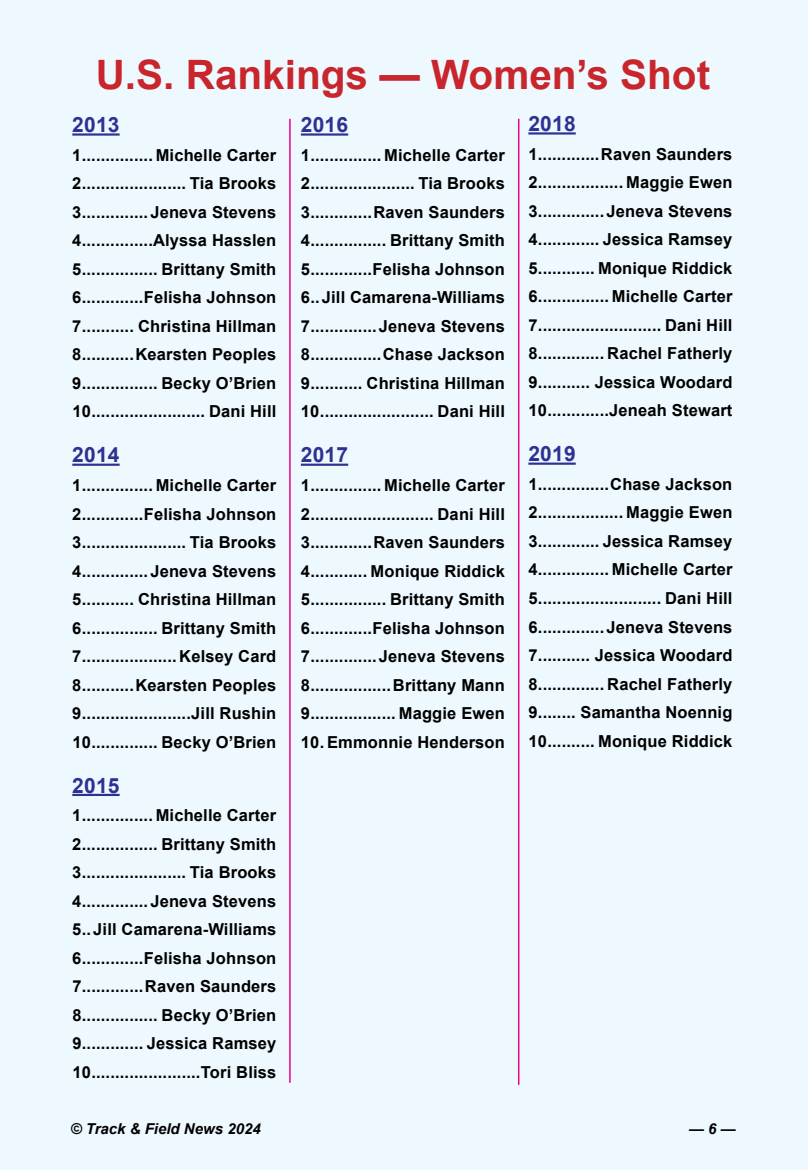
<style>
.page{position:relative;width:808px;height:1170px;background:#fff}
.page>*{position:absolute;margin:0;border:0;box-sizing:border-box;transform-origin:0 0}
.t1{font:700 40.5px "Arial";color:#c9252c}
.t2{font:700 21px "Arial";letter-spacing:.01em;color:#2e3192}
.t3{font:700 16.5px/28.5px "Arial";letter-spacing:.01em;color:#000;text-align:justify}
.t4{font:italic 700 15px "Arial";color:#000}
</style>
<div class="page">
<div style="left:0;top:0;width:808px;height:1169px;background:#edf9fe"></div>
<hr style="left:289px;top:119px;width:2px;height:963px;background:#ec008c">
<hr style="left:518px;top:119px;width:1px;height:965px;background:#ec008c">
<hr style="left:72px;top:133px;width:48px;height:3px;background:#2e3192">
<hr style="left:72px;top:463px;width:48px;height:3px;background:#2e3192">
<hr style="left:72px;top:793px;width:48px;height:3px;background:#2e3192">
<hr style="left:301px;top:133px;width:47px;height:3px;background:#2e3192">
<hr style="left:301px;top:463px;width:47px;height:3px;background:#2e3192">
<hr style="left:528px;top:132px;width:48px;height:2px;background:#2e3192">
<hr style="left:528px;top:462px;width:48px;height:2px;background:#2e3192">
<h1 class="t1" style="left:96px;top:48px;width:616px">U.S. Rankings — Women’s Shot</h1>
<p class="t2" style="left:72px;top:111px;width:49px">2013</p>
<p class="t3" style="left:72px;top:141px;width:206px">1............... Michelle Carter 2...................... Tia Brooks 3..............Jeneva Stevens 4...............Alyssa Hasslen 5................ Brittany Smith 6.............Felisha Johnson 7........... Christina Hillman 8...........Kearsten Peoples 9................ Becky O’Brien 10........................ Dani Hill</p>
<p class="t2" style="left:72px;top:441px;width:49px">2014</p>
<p class="t3" style="left:72px;top:471px;width:206px">1............... Michelle Carter 2.............Felisha Johnson 3...................... Tia Brooks 4..............Jeneva Stevens 5........... Christina Hillman 6................ Brittany Smith 7.................... Kelsey Card 8...........Kearsten Peoples 9.......................Jill Rushin 10.............. Becky O’Brien</p>
<p class="t2" style="left:72px;top:771px;width:49px">2015</p>
<p class="t3" style="left:72px;top:801px;width:206px">1............... Michelle Carter 2................ Brittany Smith 3...................... Tia Brooks 4..............Jeneva Stevens 5..Jill Camarena-Williams 6.............Felisha Johnson 7.............Raven Saunders 8................ Becky O’Brien 9............. Jessica Ramsey 10.......................Tori Bliss</p>
<p class="t2" style="left:528px;top:110px;width:49px">2018</p>
<p class="t3" style="left:528px;top:140px;width:206px">1.............Raven Saunders 2.................. Maggie Ewen 3..............Jeneva Stevens 4............. Jessica Ramsey 5............ Monique Riddick 6............... Michelle Carter 7.......................... Dani Hill 8.............. Rachel Fatherly 9........... Jessica Woodard 10.............Jeneah Stewart</p>
<p class="t2" style="left:528px;top:440px;width:49px">2019</p>
<p class="t3" style="left:528px;top:470px;width:206px">1...............Chase Jackson 2.................. Maggie Ewen 3............. Jessica Ramsey 4............... Michelle Carter 5.......................... Dani Hill 6..............Jeneva Stevens 7........... Jessica Woodard 8.............. Rachel Fatherly 9........ Samantha Noennig 10.......... Monique Riddick</p>
<p class="t2" style="left:301px;top:111px;width:49px">2016</p>
<p class="t3" style="left:301px;top:141px;width:206px">1............... Michelle Carter 2...................... Tia Brooks 3.............Raven Saunders 4................ Brittany Smith 5.............Felisha Johnson 6..Jill Camarena-Williams 7..............Jeneva Stevens 8...............Chase Jackson 9........... Christina Hillman 10........................ Dani Hill</p>
<p class="t2" style="left:301px;top:441px;width:49px">2017</p>
<p class="t3" style="left:301px;top:471px;width:206px">1............... Michelle Carter 2.......................... Dani Hill 3.............Raven Saunders 4............ Monique Riddick 5................ Brittany Smith 6.............Felisha Johnson 7..............Jeneva Stevens 8.................Brittany Mann 9.................. Maggie Ewen 10.Emmonnie Henderson</p>
<p class="t4" style="left:71px;top:1119px;width:192px">© Track &amp; Field News 2024</p>
<p class="t4" style="left:689px;top:1119px;width:48px">— 6 —</p>
</div>
